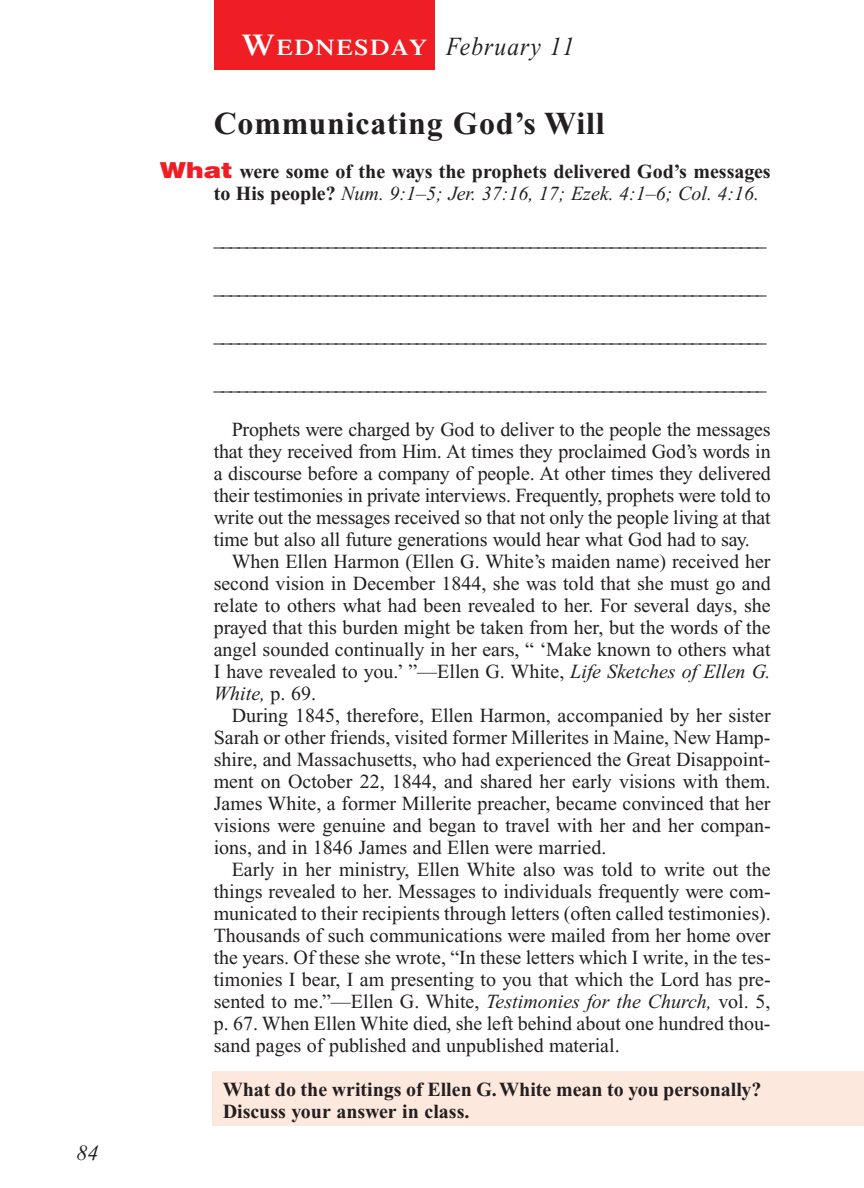
<style>
.page{position:relative;width:864px;height:1188px;background:#fff}
.page>*{position:absolute;margin:0;border:0;box-sizing:border-box;transform-origin:0 0}
.t1{font:700 32px "Times New Roman";letter-spacing:.025em;color:#231f20}
.t2{font:italic 26px "Times New Roman";letter-spacing:.05em;color:#231f20;scale:.9 1}
.t3{font:italic 22px "Times New Roman";color:#231f20}
.t4{font:20px/22px "Times New Roman";color:#231f20;text-align:justify}
.t5{font:italic 20px "Times New Roman";color:#231f20}
.t6{font:700 20px/22px "Times New Roman";color:#231f20}
.s1{font-family:"Times";font-weight:600;font-style:normal;font-size:30px;color:#fff}
.s2{font-family:"Times";font-weight:600;font-style:normal;font-size:22.4px;color:#fff}
.s3{font-family:"Helvetica";font-weight:900;font-size:22px;color:#ee1e24}
.s4{font-weight:400;font-style:italic}
.s5{font-style:italic}
</style>
<div class="page">
<div style="left:212px;top:1071px;width:652px;height:55px;background:#fde8dd"></div>
<div style="left:214px;top:0;width:220px;height:70px;background:#ee1e24"></div>
<p class="t3" style="left:77px;top:1145px;width:23px">84</p>
<h2 class="t2" style="left:242px;top:37px;width:371px"><span class="s1">W</span><span class="s2">EDNESDAY</span> February 11</h2>
<h1 class="t1" style="left:214px;top:112px;width:393px">Communicating God’s Will</h1>
<p class="t6" style="left:214px;top:162px;width:559px;text-indent:-54px"><span class="s3">What</span> were some of the ways the prophets delivered God’s messages to His people? <span class="s4">Num. 9:1–5; Jer. 37:16, 17; Ezek. 4:1–6; Col. 4:16.</span></p>
<p class="t5" style="left:214px;top:232px;width:554px">____________________________________________________________________</p>
<p class="t5" style="left:214px;top:280px;width:554px">____________________________________________________________________</p>
<p class="t5" style="left:214px;top:328px;width:554px">____________________________________________________________________</p>
<p class="t5" style="left:214px;top:376px;width:554px">____________________________________________________________________</p>
<p class="t4" style="left:214px;top:420px;width:559px;text-indent:18px">Prophets were charged by God to deliver to the people the messages that they received from Him. At times they proclaimed God’s words in a discourse before a company of people. At other times they delivered their testimonies in private interviews. Frequently, prophets were told to write out the messages received so that not only the people living at that time but also all future generations would hear what God had to say.</p>
<p class="t4" style="left:214px;top:552px;width:559px;text-indent:18px">When Ellen Harmon (Ellen G. White’s maiden name) received her second vision in December 1844, she was told that she must go and relate to others what had been revealed to her. For several days, she prayed that this burden might be taken from her, but the words of the angel sounded continually in her ears, “ ‘Make known to others what I have revealed to you.’ ”—Ellen G. White, <span class="s5">Life Sketches of Ellen G.<br>White,</span> p. 69.</p>
<p class="t4" style="left:214px;top:706px;width:559px;text-indent:18px">During 1845, therefore, Ellen Harmon, accompanied by her sister Sarah or other friends, visited former Millerites in Maine, New Hamp&shy;shire, and Massachusetts, who had experienced the Great Disappoint&shy;ment on October 22, 1844, and shared her early visions with them.<br>James White, a former Millerite preacher, became convinced that her visions were genuine and began to travel with her and her compan&shy;ions, and in 1846 James and Ellen were married.</p>
<p class="t4" style="left:214px;top:860px;width:559px;text-indent:18px">Early in her ministry, Ellen White also was told to write out the things revealed to her. Messages to individuals frequently were com&shy;municated to their recipients through letters (often called testimonies).<br>Thousands of such communications were mailed from her home over the years. Of these she wrote, “In these letters which I write, in the tes&shy;timonies I bear, I am presenting to you that which the Lord has pre&shy;sented to me.”—Ellen G. White, <span class="s5">Testimonies for the Church,</span> vol. 5, p. 67. When Ellen White died, she left behind about one hundred thou&shy;sand pages of published and unpublished material.</p>
<p class="t6" style="left:223px;top:1080px;width:540px">What do the writings of Ellen G.White mean to you personally?<br>Discuss your answer in class.</p>
</div>
